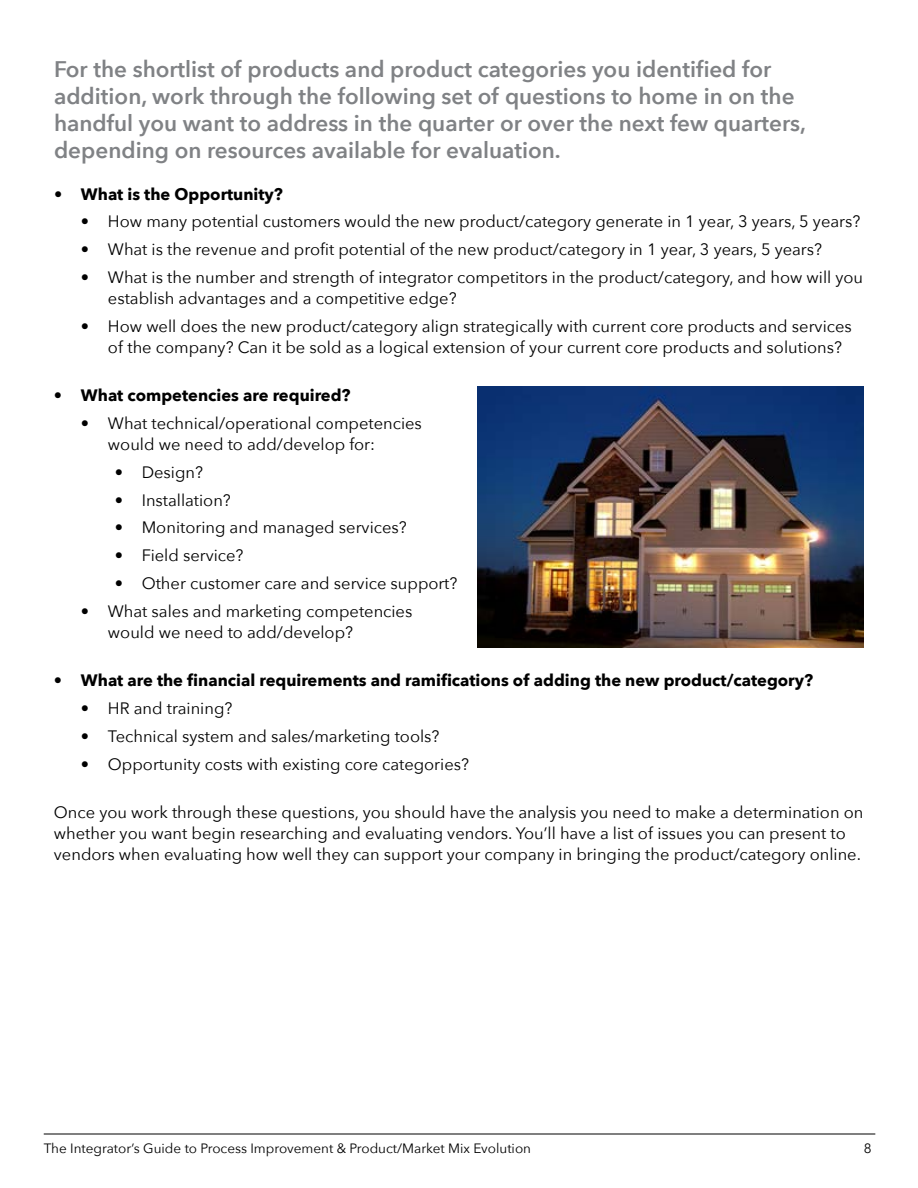
<style>
.page{position:relative;width:918px;height:1188px;background:#fff}
.page>*{position:absolute;margin:0;border:0;box-sizing:border-box;transform-origin:0 0}
.t1{font:600 22.5px/27px "Avenir Next";color:#808285}
.t2{font:16.5px/21px "Avenir Next";color:#000}
.t3{font:700 16.5px "Avenir Next";color:#000}
.t4{font:13.5px "Avenir Next";color:#000}
</style>
<div class="page">
<hr style="left:44px;top:1134px;width:831px;height:1px;background:#000">
<img style="left:478px;top:387px;width:386px;height:261px">
<p class="t1" style="left:54px;top:55px;width:754px">For the shortlist of products and product categories you identified for addition, work through the following set of questions to home in on the handful you want to address in the quarter or over the next few quarters, depending on resources available for evaluation.</p>
<p class="t3" style="left:54px;top:179px;width:230px">• What is the Opportunity?</p>
<p class="t2" style="left:81px;top:210px;width:781px">• How many potential customers would the new product/category generate in 1 year, 3 years, 5 years?</p>
<p class="t2" style="left:81px;top:238px;width:743px">• What is the revenue and profit potential of the new product/category in 1 year, 3 years, 5 years?</p>
<p class="t2" style="left:108px;top:266px;width:757px;text-indent:-27px">• What is the number and strength of integrator competitors in the product/category, and how will you establish advantages and a competitive edge?</p>
<p class="t2" style="left:108px;top:315px;width:745px;text-indent:-27px">• How well does the new product/category align strategically with current core products and services of the company? Can it be sold as a logical extension of your current core products and solutions?</p>
<p class="t3" style="left:54px;top:381px;width:298px">• What competencies are required?</p>
<p class="t2" style="left:108px;top:412px;width:315px;text-indent:-27px">• What technical/operational competencies would we need to add/develop for:</p>
<p class="t2" style="left:115px;top:461px;width:90px">• Design?</p>
<p class="t2" style="left:115px;top:489px;width:118px">• Installation?</p>
<p class="t2" style="left:115px;top:516px;width:294px">• Monitoring and managed services?</p>
<p class="t2" style="left:115px;top:544px;width:130px">• Field service?</p>
<p class="t2" style="left:115px;top:572px;width:344px">• Other customer care and service support?</p>
<p class="t2" style="left:108px;top:600px;width:306px;text-indent:-27px">• What sales and marketing competencies would we need to add/develop?</p>
<p class="t3" style="left:54px;top:666px;width:761px">• What are the financial requirements and ramifications of adding the new product/category?</p>
<p class="t2" style="left:81px;top:697px;width:153px">• HR and training?</p>
<p class="t2" style="left:81px;top:725px;width:360px">• Technical system and sales/marketing tools?</p>
<p class="t2" style="left:81px;top:753px;width:390px">• Opportunity costs with existing core categories?</p>
<p class="t2" style="left:54px;top:801px;width:811px">Once you work through these questions, you should have the analysis you need to make a determination on whether you want begin researching and evaluating vendors. You’ll have a list of issues you can present to vendors when evaluating how well they can support your company in bringing the product/category online.</p>
<p class="t4" style="left:44px;top:1137px;width:489px">The Integrator’s Guide to Process Improvement &amp; Product/Market Mix Evolution</p>
<p class="t4" style="left:864px;top:1137px;width:9px">8</p>
</div>
